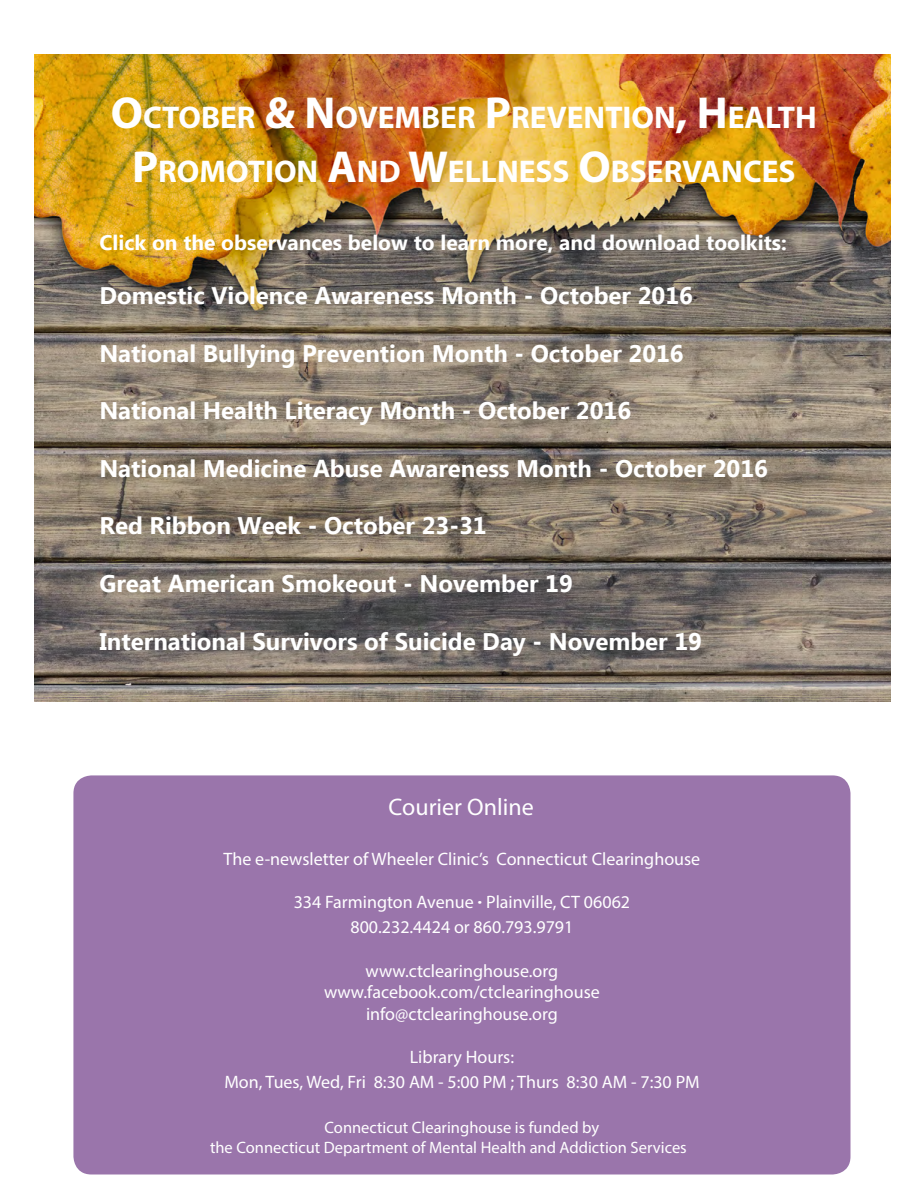
<style>
.page{position:relative;width:918px;height:1188px;background:#fff}
.page>*{position:absolute;margin:0;border:0;box-sizing:border-box;transform-origin:0 0}
.t1{font:700 31.5px/54px "Myriad Pro";color:#fff;text-align:center}
.t2{font:700 24px "Ebrima";color:#fff}
.t3{font:24px "Myriad Pro";color:#fff}
.t4{font:700 21px "Ebrima";color:#fff}
.t5{font:18px/25.2px "Myriad Pro";color:#fff;text-align:center}
.t6{font:16.5px/19.8px "Myriad Pro";color:#fff}
.s1{font-size:45px}
.s2{font-family:"Ebrima";font-weight:700}
</style>
<div class="page">
<div style="left:73px;top:775px;width:778px;height:399px;background:#9a75ab;border-radius:18px"></div>
<img style="left:35px;top:54px;width:856px;height:648px">
<h1 class="t1" style="left:111px;top:89px;width:704px"><span class="s1">O</span>CTOBER <span class="s1">&amp; N</span>OVEMBER <span class="s1">P</span>REVENTION<span class="s1">, H</span>EALTH<br><span class="s1">P</span>ROMOTION <span class="s1">A</span>ND <span class="s1">W</span>ELLNESS <span class="s1">O</span>BSERVANCES</h1>
<p class="t4" style="left:99px;top:227px;width:689px">Click on the observances below to learn more, and download toolkits:</p>
<p class="t2" style="left:99px;top:278px;width:595px">Domestic Violence Awareness Month - October 2016</p>
<p class="t2" style="left:99px;top:335px;width:586px">National Bullying Prevention Month - October 2016</p>
<p class="t2" style="left:99px;top:393px;width:533px">National Health Literacy Month - October 2016</p>
<p class="t2" style="left:99px;top:450px;width:670px">National Medicine Abuse Awareness Month - October 2016</p>
<p class="t2" style="left:99px;top:508px;width:389px">Red Ribbon Week - October 23-31</p>
<p class="t2" style="left:99px;top:566px;width:475px">Great American Smokeout - November 19</p>
<p class="t2" style="left:99px;top:623px;width:604px">International Survivors of Suicide Day - November 19</p>
<p class="t3" style="left:389px;top:792px;width:147px">Courier Online</p>
<p class="t5" style="left:224px;top:846px;width:478px">The e-newsletter of Wheeler Clinic’s Connecticut Clearinghouse</p>
<p class="t5" style="left:294px;top:889px;width:338px">334 Farmington Avenue <span class="s2">·</span> Plainville, CT 06062<br>800.232.4424 or 860.793.9791</p>
<p class="t5" style="left:324px;top:959px;width:277px;line-height:21.6px">www.ctclearinghouse.org www.facebook.com/ctclearinghouse info@ctclearinghouse.org</p>
<p class="t5" style="left:224px;top:1044px;width:477px">Library Hours:<br>Mon, Tues, Wed, Fri 8:30 AM - 5:00 PM ; Thurs 8:30 AM - 7:30 PM</p>
<p class="t6" style="left:210px;top:1117px;width:478px;text-indent:115px">Connecticut Clearinghouse is funded by<br>the Connecticut Department of Mental Health and Addiction Services</p>
</div>
